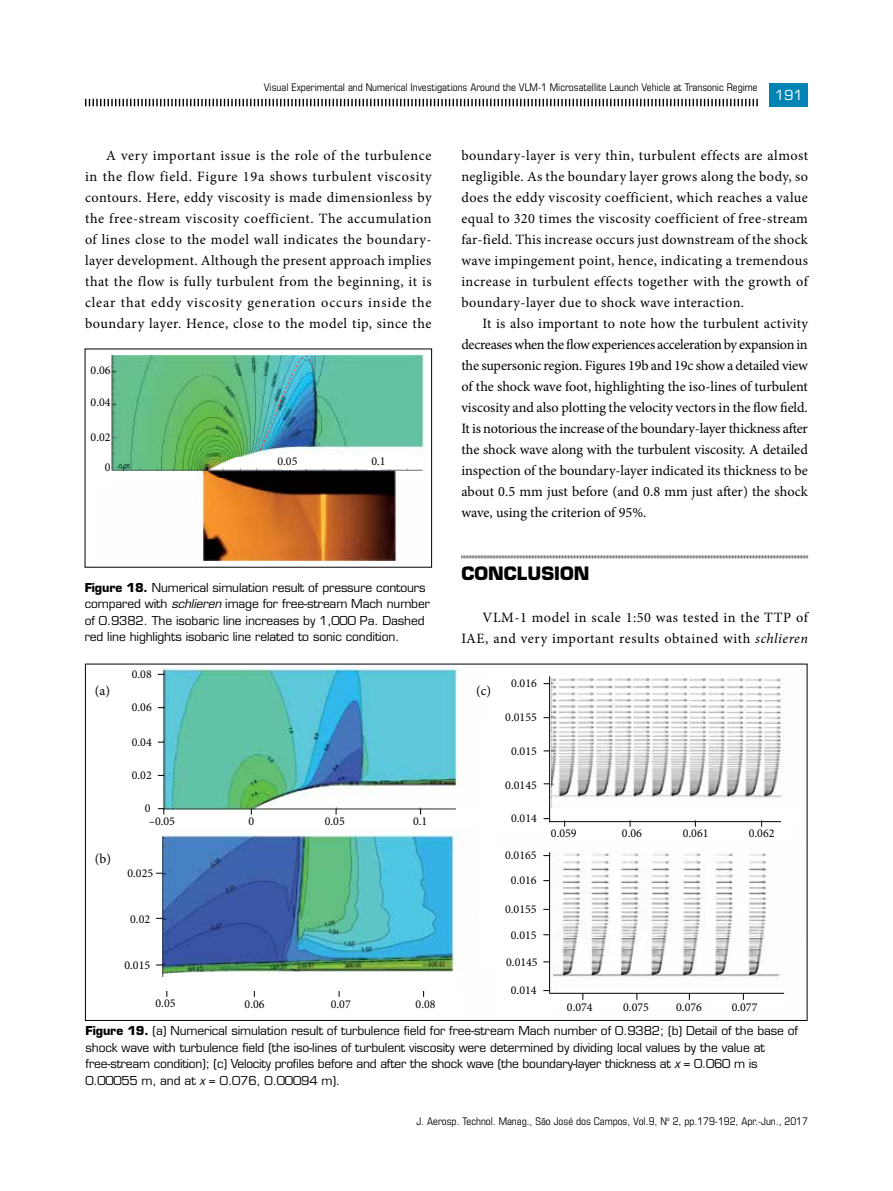
<style>
.page{position:relative;width:893px;height:1191px;background:#fff}
.page>*{position:absolute;margin:0;border:0;box-sizing:border-box;transform-origin:0 0}
.t1{font:700 18px "Eurostile LT Std";color:#000}
.t2{font:14.25px/21px "Minion Pro";letter-spacing:.03em;color:#000;text-align:justify}
.t3{font:13.5px "Minion Pro";color:#000}
.t4{font:13.5px "Eurostile LT Std";color:#fff}
.t5{font:12px/16.5px "Eurostile LT Std";letter-spacing:-.01em;color:#000}
.t6{font:12px/25px "Minion Pro";color:#000;text-align:center}
.t7{font:condensed 10.5px "Eurostile LT Std";color:#000}
.s1{font-weight:700}
.s2{font-style:italic}
</style>
<div class="page">
<svg style="left:85px;top:99px;width:673px;height:7px"></svg>
<div style="left:770px;top:83px;width:38px;height:23px;background:#0084b6"></div>
<img style="left:111px;top:356px;width:313px;height:204px">
<img style="left:259px;top:356px;width:55px;height:95px">
<div style="left:261px;top:455px;width:141px;height:13px;background:#fff"></div>
<svg style="left:283px;top:468px;width:14px;height:1px"></svg>
<svg style="left:367px;top:468px;width:13px;height:1px"></svg>
<img style="left:161px;top:665px;width:623px;height:341px">
<div style="left:131px;top:992px;width:335px;height:20px;background:#fff"></div>
<div style="left:162px;top:976px;width:291px;height:15px;background:#fff"></div>
<div style="left:136px;top:810px;width:340px;height:17px;background:#fff"></div>
<div style="left:478px;top:722px;width:21px;height:248px;background:#fff"></div>
<div style="left:485px;top:669px;width:66px;height:160px;background:#fff"></div>
<div style="left:496px;top:848px;width:55px;height:161px;background:#fff"></div>
<hr style="left:550px;top:852px;width:3px;height:140px;background:#fff">
<div style="left:547px;top:822px;width:245px;height:18px;background:#fff"></div>
<div style="left:551px;top:808px;width:245px;height:18px;background:#fff"></div>
<svg style="left:551px;top:989px;width:234px;height:5px"></svg>
<div style="left:550px;top:994px;width:234px;height:11px;background:#fff"></div>
<svg style="left:158px;top:808px;width:6px;height:6px"></svg>
<hr style="left:550px;top:993px;width:234px;height:1px;background:#000">
<hr style="left:550px;top:821px;width:231px;height:1px;background:#000">
<hr style="left:549px;top:676px;width:1px;height:146px;background:#000">
<hr style="left:549px;top:852px;width:1px;height:141px;background:#000">
<svg style="left:461px;top:555px;width:347px;height:4px"></svg>
<p class="t7" style="left:264px;top:81px;width:495px">Visual Experimental and Numerical Investigations Around the VLM-1 Microsatellite Launch Vehicle at Transonic Regime</p>
<p class="t4" style="left:775px;top:86px;width:29px">191</p>
<p class="t2" style="left:85px;top:144px;width:348px;text-indent:21px">A very important issue is the role of the turbulence in the flow field. Figure 19a shows turbulent viscosity contours. Here, eddy viscosity is made dimensionless by the free-stream viscosity coefficient. The accumulation of lines close to the model wall indicates the boundary&shy;layer development. Although the present approach implies that the flow is fully turbulent from the beginning, it is clear that eddy viscosity generation occurs inside the boundary layer. Hence, close to the model tip, since the</p>
<p class="t2" style="left:461px;top:144px;width:348px">boundary-layer is very thin, turbulent effects are almost negligible. As the boundary layer grows along the body, so does the eddy viscosity coefficient, which reaches a value equal to 320 times the viscosity coefficient of free-stream far-field. This increase occurs just downstream of the shock wave impingement point, hence, indicating a tremendous increase in turbulent effects together with the growth of boundary-layer due to shock wave interaction.</p>
<p class="t2" style="left:461px;top:313px;width:348px;text-indent:21px">It is also important to note how the turbulent activity decreases when the flow experiences acceleration by expansion in the supersonic region. Figures 19b and 19c show a detailed view of the shock wave foot, highlighting the iso-lines of turbulent viscosity and also plotting the velocity vectors in the flow field.<br>It is notorious the increase of the boundary-layer thickness after the shock wave along with the turbulent viscosity. A detailed inspection of the boundary-layer indicated its thickness to be about 0.5 mm just before (and 0.8 mm just after) the shock wave, using the criterion of 95%.</p>
<p class="t6" style="left:91px;top:358px;width:22px">0.06</p>
<p class="t6" style="left:91px;top:390px;width:22px">0.04</p>
<p class="t6" style="left:91px;top:424px;width:22px">0.02</p>
<p class="t6" style="left:277px;top:449px;width:22px">0.05</p>
<p class="t6" style="left:371px;top:449px;width:16px">0.1</p>
<p class="t6" style="left:105px;top:455px;width:7px">0</p>
<p class="t5" style="left:85px;top:579px;width:347px"><span class="s1">Figure 18.</span> Numerical simulation result of pressure contours compared with <span class="s2">schlieren</span> image for free-stream Mach number of 0.9382. The isobaric line increases by 1,000 Pa. Dashed red line highlights isobaric line related to sonic condition.</p>
<p class="t3" style="left:95px;top:681px;width:17px">(a)</p>
<p class="t3" style="left:95px;top:849px;width:18px">(b)</p>
<p class="t6" style="left:132px;top:662px;width:22px">0.08</p>
<p class="t6" style="left:132px;top:695px;width:22px">0.06</p>
<p class="t6" style="left:132px;top:729px;width:22px">0.04</p>
<p class="t6" style="left:132px;top:763px;width:22px">0.02</p>
<p class="t6" style="left:145px;top:796px;width:7px">0</p>
<p class="t6" style="left:149px;top:808px;width:28px">–0.05</p>
<p class="t6" style="left:325px;top:808px;width:22px">0.05</p>
<p class="t6" style="left:249px;top:808px;width:7px">0</p>
<p class="t6" style="left:413px;top:808px;width:16px">0.1</p>
<p class="t6" style="left:127px;top:860px;width:27px">0.025</p>
<p class="t6" style="left:130px;top:906px;width:22px">0.02</p>
<p class="t6" style="left:124px;top:952px;width:27px">0.015</p>
<p class="t6" style="left:156px;top:990px;width:22px">0.05</p>
<p class="t6" style="left:245px;top:992px;width:22px">0.06</p>
<p class="t6" style="left:331px;top:992px;width:22px">0.07</p>
<p class="t6" style="left:416px;top:992px;width:22px">0.08</p>
<p class="t1" style="left:461px;top:562px;width:130px">CONCLUSION</p>
<p class="t2" style="left:461px;top:606px;width:348px;text-align:right">VLM-1 model in scale 1:50 was tested in the TTP of<br>IAE, and very important results obtained with <span class="s2">schlieren</span></p>
<p class="t3" style="left:476px;top:681px;width:17px">(c)</p>
<p class="t6" style="left:511px;top:671px;width:27px">0.016</p>
<p class="t6" style="left:505px;top:705px;width:33px">0.0155</p>
<p class="t6" style="left:511px;top:738px;width:27px">0.015</p>
<p class="t6" style="left:505px;top:773px;width:33px">0.0145</p>
<p class="t6" style="left:511px;top:806px;width:27px">0.014</p>
<p class="t6" style="left:505px;top:843px;width:33px">0.0165<br>0.016</p>
<p class="t6" style="left:505px;top:896px;width:33px;line-height:25.5px">0.0155<br>0.015</p>
<p class="t6" style="left:506px;top:949px;width:33px">0.0145</p>
<p class="t6" style="left:511px;top:978px;width:27px">0.014</p>
<p class="t6" style="left:551px;top:820px;width:27px">0.059</p>
<p class="t6" style="left:622px;top:820px;width:22px">0.06</p>
<p class="t6" style="left:683px;top:820px;width:27px">0.061</p>
<p class="t6" style="left:749px;top:820px;width:27px">0.062</p>
<p class="t6" style="left:567px;top:994px;width:27px">0.074</p>
<p class="t6" style="left:623px;top:994px;width:27px">0.075</p>
<p class="t6" style="left:676px;top:994px;width:27px">0.076</p>
<p class="t6" style="left:732px;top:994px;width:27px">0.077</p>
<p class="t5" style="left:86px;top:1022px;width:714px"><span class="s1">Figure 19.</span> (a) Numerical simulation result of turbulence field for free-stream Mach number of 0.9382; (b) Detail of the base of shock wave with turbulence field (the iso-lines of turbulent viscosity were determined by dividing local values by the value at free-stream condition); (c) Velocity profiles before and after the shock wave (the boundary-layer thickness at <span class="s2">x</span> = 0.060 m is 0.00055 m, and at <span class="s2">x</span> = 0.076, 0.00094 m).</p>
<p class="t7" style="left:416px;top:1114px;width:393px">J. Aerosp. Technol. Manag., São José dos Campos, Vol.9, N<sup>o</sup> 2, pp.179-192, Apr.-Jun., 2017</p>
</div>
